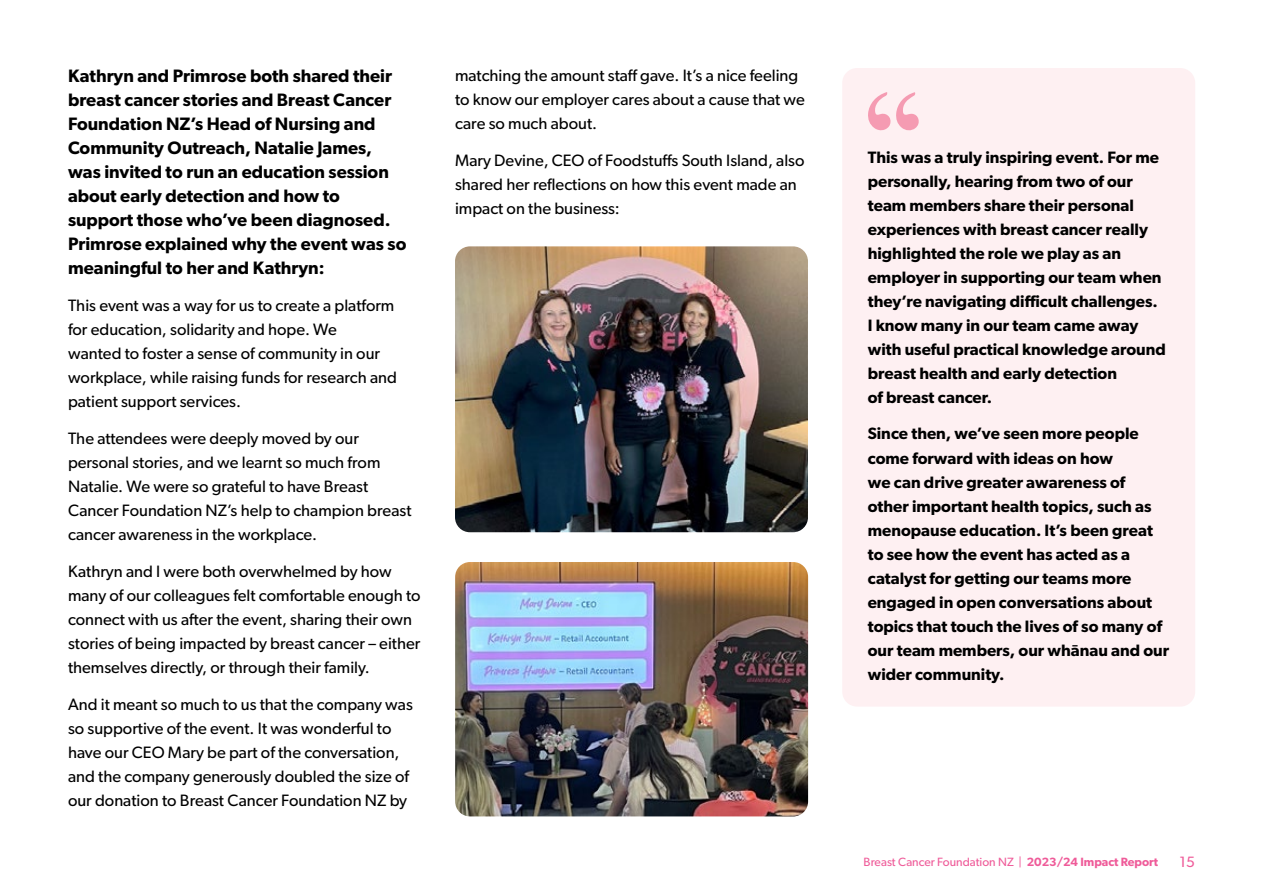
<style>
.page{position:relative;width:1263px;height:893px;background:#fff}
.page>*{position:absolute;margin:0;border:0;box-sizing:border-box;transform-origin:0 0}
.t1{font:600 18px/24px "Gibson";color:#000}
.t2{font:16.5px/24px "Gibson";color:#000}
.t3{font:600 16.5px/24px "Gibson";color:#000}
.t4{font:15px "Gibson";color:#ef5b99}
.t5{font:12px "Gibson";color:#ef5b99}
.s1{font-weight:600}
</style>
<div class="page">
<div style="left:842px;top:68px;width:353px;height:639px;background:#fef0f2;border-radius:15px"></div>
<svg style="left:868px;top:92px;width:51px;height:39px"></svg>
<img style="left:455px;top:246px;width:353px;height:286px">
<img style="left:455px;top:562px;width:353px;height:254px">
<p class="t1" style="left:68px;top:64px;width:340px">Kathryn and Primrose both shared their breast cancer stories and Breast Cancer Foundation NZ’s Head of Nursing and Community Outreach, Natalie James, was invited to run an education session about early detection and how to support those who’ve been diagnosed.<br>Primrose explained why the event was so meaningful to her and Kathryn:</p>
<p class="t2" style="left:68px;top:293px;width:330px">This event was a way for us to create a platform for education, solidarity and hope. We<br>wanted to foster a sense of community in our workplace, while raising funds for research and patient support services.</p>
<p class="t2" style="left:68px;top:426px;width:345px">The attendees were deeply moved by our personal stories, and we learnt so much from Natalie. We were so grateful to have Breast Cancer Foundation NZ’s help to champion breast cancer awareness in the workplace.</p>
<p class="t2" style="left:68px;top:559px;width:354px">Kathryn and I were both overwhelmed by how many of our colleagues felt comfortable enough to connect with us after the event, sharing their own stories of being impacted by breast cancer – either themselves directly, or through their family.</p>
<p class="t2" style="left:68px;top:692px;width:346px">And it meant so much to us that the company was so supportive of the event. It was wonderful to have our CEO Mary be part of the conversation, and the company generously doubled the size of our donation to Breast Cancer Foundation NZ by</p>
<p class="t2" style="left:455px;top:63px;width:351px">matching the amount staff gave. It’s a nice feeling to know our employer cares about a cause that we care so much about.</p>
<p class="t2" style="left:455px;top:148px;width:351px">Mary Devine, CEO of Foodstuffs South Island, also shared her reflections on how this event made an impact on the business:</p>
<p class="t3" style="left:868px;top:145px;width:300px">This was a truly inspiring event. For me personally, hearing from two of our team members share their personal experiences with breast cancer really highlighted the role we play as an employer in supporting our team when they’re navigating difficult challenges.<br>I know many in our team came away with useful practical knowledge around breast health and early detection<br>of breast cancer.</p>
<p class="t3" style="left:868px;top:421px;width:303px">Since then, we’ve seen more people come forward with ideas on how<br>we can drive greater awareness of other important health topics, such as menopause education. It’s been great to see how the event has acted as a catalyst for getting our teams more engaged in open conversations about topics that touch the lives of so many of our team members, our whānau and our wider community.</p>
<p class="t5" style="left:863px;top:855px;width:296px">Breast Cancer Foundation NZ | <span class="s1">2023/24 Impact Report</span></p>
<p class="t4" style="left:1179px;top:853px;width:17px">15</p>
</div>
